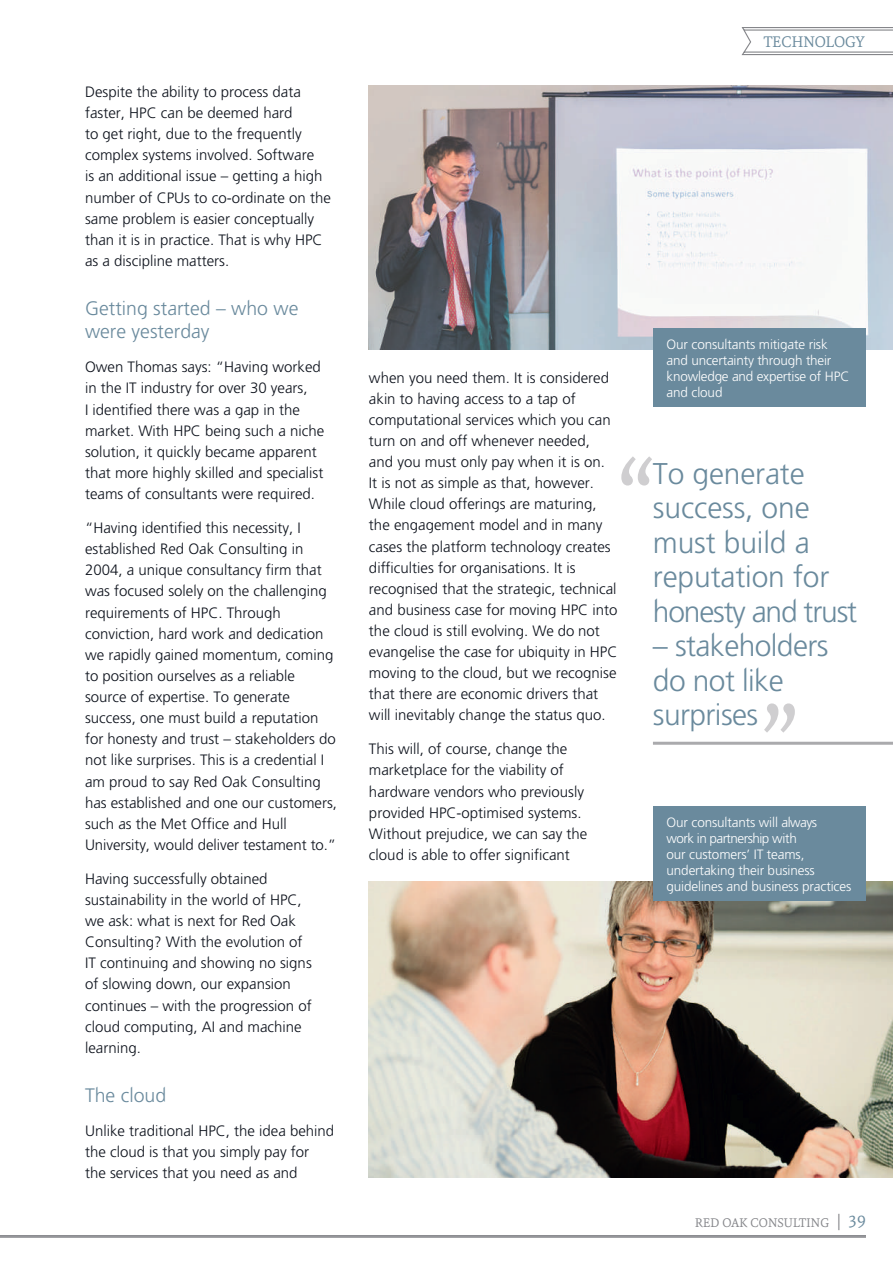
<style>
.page{position:relative;width:893px;height:1263px;background:#fff}
.page>*{position:absolute;margin:0;border:0;box-sizing:border-box;transform-origin:0 0}
.t1{font:114px "Sina Nova";color:#cfced0}
.t2{font:300 30px/34.5px "Freeway";letter-spacing:-.02em;color:#6a8a9d}
.t3{font:300 19.5px/23.5px "Freeway";color:#6a8a9d}
.t4{font:16.5px "Sina Nova";color:#6a8a9d}
.t5{font:300 15px/21.1px "Freeway";color:#0d121c}
.t6{font:300 13.5px/16.2px "Freeway";letter-spacing:-.01em;color:#fff}
.t7{font:13.5px "Sina Nova";letter-spacing:.01em;color:#85868a}
.s1{font-size:18px}
.s2{font-size:18px;color:#6a8a9d}
</style>
<div class="page">
<svg style="left:741px;top:27px;width:152px;height:29px"></svg>
<hr style="left:0;top:1235px;width:866px;height:1px;background:#85868a">
<hr style="left:0;top:1237px;width:866px;height:1px;background:#85868a">
<img style="left:369px;top:881px;width:524px;height:297px">
<img style="left:369px;top:85px;width:524px;height:264px">
<div style="left:653px;top:328px;width:213px;height:79px;background:#6a8a9d"></div>
<div style="left:653px;top:806px;width:213px;height:95px;background:#6a8a9d"></div>
<hr style="left:653px;top:742px;width:240px;height:3px;background:#aaaaad">
<p class="t5" style="left:85px;top:81px;width:247px">Despite the ability to process data faster, HPC can be deemed hard<br>to get right, due to the frequently complex systems involved. Software<br>is an additional issue – getting a high number of CPUs to co-ordinate on the same problem is easier conceptually than it is in practice. That is why HPC as a discipline matters.</p>
<h3 class="t3" style="left:85px;top:296px;width:215px">Getting started – who we were yesterday</h3>
<p class="t5" style="left:85px;top:357px;width:241px">Owen Thomas says: “Having worked in the IT industry for over 30 years,<br>I identified there was a gap in the market. With HPC being such a niche solution, it quickly became apparent that more highly skilled and specialist teams of consultants were required.</p>
<p class="t5" style="left:85px;top:517px;width:254px">“Having identified this necessity, I established Red Oak Consulting in 2004, a unique consultancy firm that was focused solely on the challenging requirements of HPC. Through conviction, hard work and dedication we rapidly gained momentum, coming to position ourselves as a reliable source of expertise. To generate success, one must build a reputation for honesty and trust – stakeholders do not like surprises. This is a credential I am proud to say Red Oak Consulting has established and one our customers, such as the Met Office and Hull University, would deliver testament to.”</p>
<p class="t5" style="left:85px;top:868px;width:228px">Having successfully obtained sustainability in the world of HPC, we ask: what is next for Red Oak<br>Consulting? With the evolution of<br>IT continuing and showing no signs of slowing down, our expansion continues – with the progression of cloud computing, AI and machine learning.</p>
<h3 class="t3" style="left:85px;top:1083px;width:83px">The cloud</h3>
<p class="t5" style="left:85px;top:1120px;width:251px">Unlike traditional HPC, the idea behind the cloud is that you simply pay for<br>the services that you need as and</p>
<p class="t4" style="left:763px;top:31px;width:103px">TECHNOLOGY</p>
<p class="t6" style="left:667px;top:336px;width:184px">Our consultants mitigate risk and uncertainty through their knowledge and expertise of HPC and cloud</p>
<p class="t5" style="left:369px;top:367px;width:250px">when you need them. It is considered akin to having access to a tap of computational services which you can turn on and off whenever needed, and you must only pay when it is on.<br>It is not as simple as that, however.<br>While cloud offerings are maturing, the engagement model and in many cases the platform technology creates difficulties for organisations. It is recognised that the strategic, technical and business case for moving HPC into the cloud is still evolving. We do not evangelise the case for ubiquity in HPC moving to the cloud, but we recognise that there are economic drivers that will inevitably change the status quo.</p>
<p class="t5" style="left:369px;top:738px;width:220px">This will, of course, change the marketplace for the viability of hardware vendors who previously provided HPC-optimised systems.<br>Without prejudice, we can say the cloud is able to offer significant</p>
<h1 class="t1" style="left:620px;top:422px;width:35px">“</h1>
<h2 class="t2" style="left:653px;top:456px;width:206px">To generate success, one must build a reputation for honesty and trust</h2>
<h2 class="t2" style="left:653px;top:628px;width:177px">– stakeholders do not like surprises</h2>
<h1 class="t1" style="left:797px;top:767px;width:35px;rotate:-180deg">“</h1>
<p class="t6" style="left:667px;top:814px;width:186px">Our consultants will always<br>work in partnership with<br>our customers’ IT teams, undertaking their business guidelines and business practices</p>
<p class="t7" style="left:695px;top:1213px;width:172px">RED OAK CONSULTING <span class="s1">|</span> <span class="s2">39</span></p>
</div>
